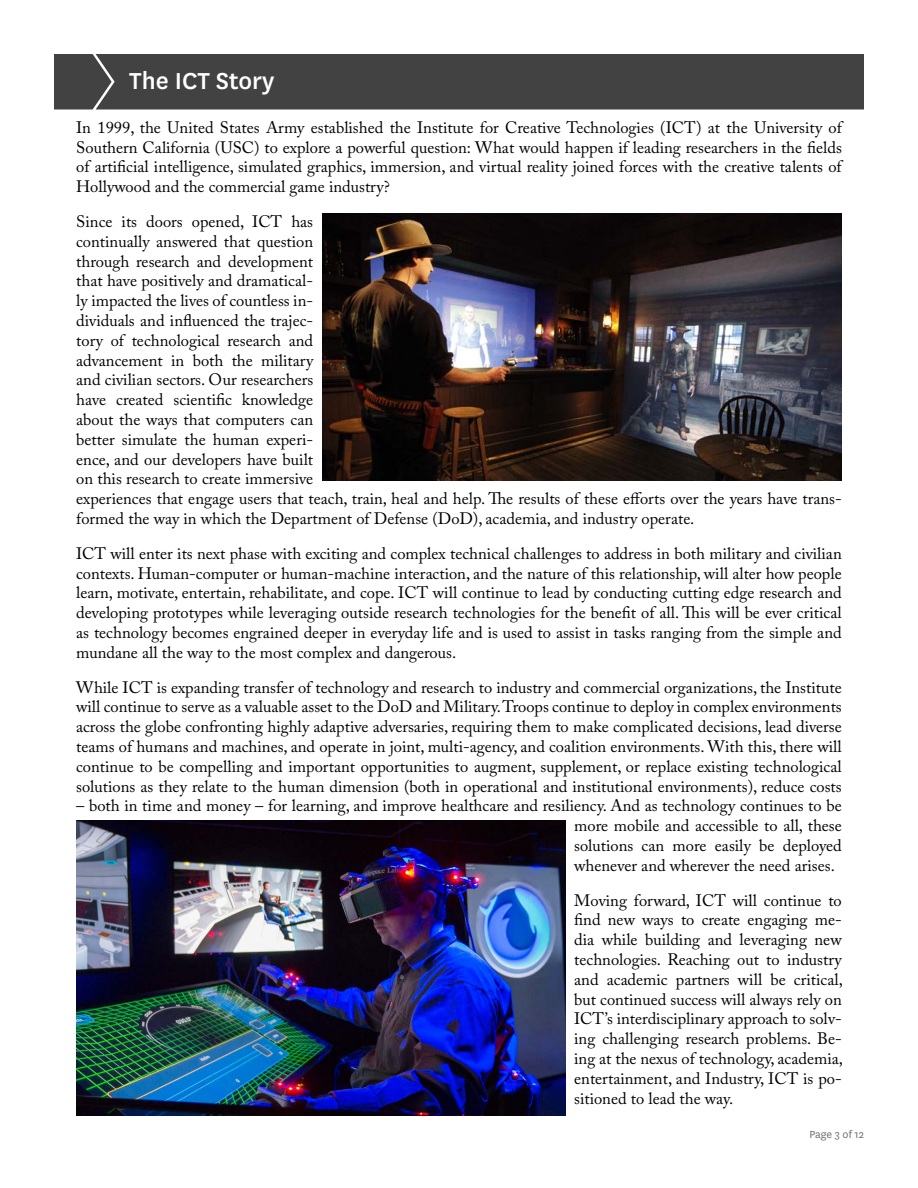
<style>
.page{position:relative;width:918px;height:1188px;background:#fff}
.page>*{position:absolute;margin:0;border:0;box-sizing:border-box;transform-origin:0 0}
.t1{font:500 27px "National";color:#fff}
.t2{font:16.5px/19.8px "Adobe Caslon Pro";color:#000;text-align:justify}
.t3{font:12px "National";color:#6d6e71}
</style>
<div class="page">
<div style="left:54px;top:54px;width:810px;height:56px;background:#414241"></div>
<img style="left:322px;top:213px;width:520px;height:268px">
<img style="left:76px;top:821px;width:489px;height:295px">
<h1 class="t1" style="left:129px;top:63px;width:147px">The ICT Story</h1>
<p class="t2" style="left:76px;top:117px;width:767px">In 1999, the United States Army established the Institute for Creative Technologies (ICT) at the University of Southern California (USC) to explore a powerful question: What would happen if leading researchers in the fields of artificial intelligence, simulated graphics, immersion, and virtual reality joined forces with the creative talents of Hollywood and the commercial game industry?</p>
<p class="t2" style="left:76px;top:211px;width:767px;text-align:left">Since its doors opened, ICT has<br>continually answered that question<br>through research and development<br>that have positively and dramatical-<br>ly impacted the lives of countless in-<br>dividuals and influenced the trajec-<br>tory of technological research and<br>advancement in both the military<br>and civilian sectors. Our researchers<br>have created scientific knowledge<br>about the ways that computers can<br>better simulate the human experi-<br>ence, and our developers have built<br>on this research to create immersive<br>experiences that engage users that teach, train, heal and help. The results of these efforts over the years have trans&shy;formed the way in which the Department of Defense (DoD), academia, and industry operate.</p>
<p class="t2" style="left:76px;top:543px;width:767px">ICT will enter its next phase with exciting and complex technical challenges to address in both military and civilian contexts. Human-computer or human-machine interaction, and the nature of this relationship, will alter how people learn, motivate, entertain, rehabilitate, and cope. ICT will continue to lead by conducting cutting edge research and developing prototypes while leveraging outside research technologies for the benefit of all. This will be ever critical as technology becomes engrained deeper in everyday life and is used to assist in tasks ranging from the simple and mundane all the way to the most complex and dangerous.</p>
<p class="t2" style="left:76px;top:677px;width:767px">While ICT is expanding transfer of technology and research to industry and commercial organizations, the Institute will continue to serve as a valuable asset to the DoD and Military. Troops continue to deploy in complex environments across the globe confronting highly adaptive adversaries, requiring them to make complicated decisions, lead diverse teams of humans and machines, and operate in joint, multi-agency, and coalition environments. With this, there will continue to be compelling and important opportunities to augment, supplement, or replace existing technological solutions as they relate to the human dimension (both in operational and institutional environments), reduce costs</p>
<p class="t2" style="left:574px;top:796px;width:269px;text-indent:-498px">– both in time and money – for learning, and improve healthcare and resiliency. And as technology continues to be more mobile and accessible to all, these solutions can more easily be deployed whenever and wherever the need arises.</p>
<p class="t2" style="left:574px;top:890px;width:270px">Moving forward, ICT will continue to find new ways to create engaging me&shy;dia while building and leveraging new technologies. Reaching out to industry and academic partners will be critical, but continued success will always rely on ICT’s interdisciplinary approach to solv&shy;ing challenging research problems. Be&shy;ing at the nexus of technology, academia, entertainment, and Industry, ICT is po&shy;sitioned to lead the way.</p>
<p class="t3" style="left:809px;top:1127px;width:56px">Page 3 of 12</p>
</div>
